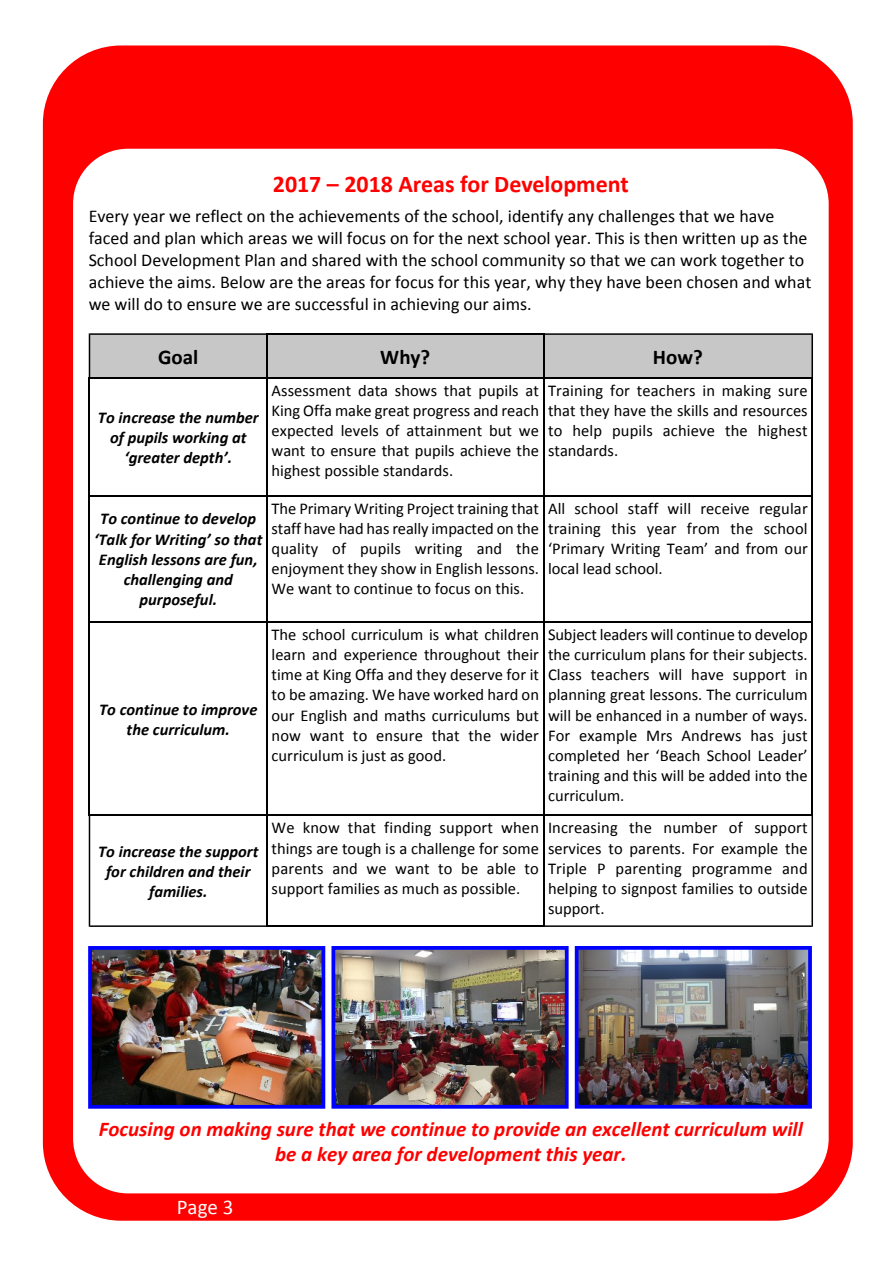
<style>
.page{position:relative;width:893px;height:1263px;background:#fff}
.page>*{position:absolute;margin:0;border:0;box-sizing:border-box;transform-origin:0 0}
.t1{font:700 24px "Calibri";color:#f00}
.t2{font:italic 700 21px/25.7px "Calibri";color:#f00;text-align:center}
.t3{font:700 21px "Calibri";color:#000}
.t4{font:21px "Calibri";color:#fff}
.t5{font:18px/22px "Calibri";color:#000}
.t6{font:16.5px/20.1px "Calibri";color:#000;text-align:justify}
.t7{font:italic 700 16.5px/20.1px "Calibri";color:#000;text-align:center}
</style>
<div class="page">
<div style="left:43px;top:45px;width:810px;height:1176px;background:#f00;border:22px solid #f00;border-radius:67px"></div>
<div style="left:51px;top:126px;width:800px;height:1090px;background:#fff;border:22px solid #f00;border-radius:66px"></div>
<div style="left:267px;top:334px;width:276px;height:44px;background:#c7c7c7"></div>
<hr style="left:266px;top:333px;width:278px;height:2px;background:#000">
<hr style="left:266px;top:377px;width:278px;height:2px;background:#000">
<hr style="left:89px;top:495px;width:179px;height:1px;background:#000">
<hr style="left:266px;top:495px;width:278px;height:1px;background:#000">
<hr style="left:543px;top:495px;width:270px;height:1px;background:#000">
<hr style="left:89px;top:621px;width:179px;height:2px;background:#000">
<hr style="left:266px;top:621px;width:278px;height:2px;background:#000">
<hr style="left:543px;top:621px;width:270px;height:2px;background:#000">
<hr style="left:266px;top:815px;width:278px;height:1px;background:#000">
<hr style="left:266px;top:925px;width:278px;height:2px;background:#000">
<svg style="left:89px;top:333px;width:177px;height:46px;background:#b7b7b7"></svg>
<hr style="left:89px;top:377px;width:1px;height:119px;background:#000">
<hr style="left:89px;top:495px;width:1px;height:128px;background:#000">
<hr style="left:89px;top:621px;width:1px;height:195px;background:#000">
<svg style="left:89px;top:815px;width:177px;height:112px"></svg>
<hr style="left:266px;top:333px;width:2px;height:46px;background:#000">
<hr style="left:266px;top:377px;width:2px;height:119px;background:#000">
<hr style="left:266px;top:495px;width:2px;height:128px;background:#000">
<hr style="left:266px;top:621px;width:2px;height:195px;background:#000">
<hr style="left:266px;top:815px;width:2px;height:112px;background:#000">
<hr style="left:543px;top:377px;width:1px;height:119px;background:#000">
<hr style="left:543px;top:495px;width:1px;height:128px;background:#000">
<hr style="left:543px;top:621px;width:1px;height:195px;background:#000">
<svg style="left:543px;top:333px;width:270px;height:46px;background:#b6b6b6"></svg>
<hr style="left:811px;top:377px;width:2px;height:119px;background:#000">
<hr style="left:811px;top:495px;width:2px;height:128px;background:#000">
<hr style="left:811px;top:621px;width:2px;height:195px;background:#000">
<svg style="left:543px;top:815px;width:270px;height:112px"></svg>
<img style="left:93px;top:951px;width:227px;height:153px">
<div style="left:88px;top:946px;width:237px;height:163px;border:4px solid #00f"></div>
<img style="left:336px;top:951px;width:228px;height:153px">
<div style="left:331px;top:946px;width:238px;height:163px;border:4px solid #00f"></div>
<img style="left:580px;top:951px;width:227px;height:153px">
<div style="left:575px;top:946px;width:237px;height:163px;border:4px solid #00f"></div>
<h1 class="t1" style="left:273px;top:174px;width:358px">2017 – 2018 Areas for Development</h1>
<p class="t5" style="left:89px;top:206px;width:724px">Every year we reflect on the achievements of the school, identify any challenges that we have faced and plan which areas we will focus on for the next school year. This is then written up as the School Development Plan and shared with the school community so that we can work together to achieve the aims. Below are the areas for focus for this year, why they have been chosen and what we will do to ensure we are successful in achieving our aims.</p>
<p class="t3" style="left:158px;top:348px;width:42px">Goal</p>
<p class="t3" style="left:380px;top:348px;width:51px">Why?</p>
<p class="t3" style="left:653px;top:348px;width:51px">How?</p>
<p class="t7" style="left:98px;top:408px;width:162px">To increase the number of pupils working at ‘greater depth’.</p>
<p class="t6" style="left:272px;top:382px;width:269px">Assessment data shows that pupils at King Offa make great progress and reach expected levels of attainment but we want to ensure that pupils achieve the highest possible standards.</p>
<p class="t6" style="left:548px;top:382px;width:261px">Training for teachers in making sure that they have the skills and resources to help pupils achieve the highest standards.</p>
<p class="t7" style="left:94px;top:510px;width:170px">To continue to develop ‘Talk for Writing’ so that<br>English lessons are fun, challenging and purposeful.</p>
<p class="t6" style="left:272px;top:499px;width:269px">The Primary Writing Project training that staff have had has really impacted on the quality of pupils writing and the enjoyment they show in English lessons.<br>We want to continue to focus on this.</p>
<p class="t6" style="left:548px;top:499px;width:261px">All school staff will receive regular training this year from the school ‘Primary Writing Team’ and from our local lead school.</p>
<p class="t7" style="left:99px;top:700px;width:160px">To continue to improve the curriculum.</p>
<p class="t7" style="left:98px;top:842px;width:162px">To increase the support for children and their families.</p>
<p class="t6" style="left:272px;top:626px;width:269px">The school curriculum is what children learn and experience throughout their time at King Offa and they deserve for it to be amazing. We have worked hard on our English and maths curriculums but now want to ensure that the wider curriculum is just as good.</p>
<p class="t6" style="left:548px;top:626px;width:261px">Subject leaders will continue to develop the curriculum plans for their subjects.<br>Class teachers will have support in planning great lessons. The curriculum will be enhanced in a number of ways.<br>For example Mrs Andrews has just completed her ‘Beach School Leader’ training and this will be added into the curriculum.</p>
<p class="t6" style="left:272px;top:819px;width:269px">We know that finding support when things are tough is a challenge for some parents and we want to be able to support families as much as possible.</p>
<p class="t6" style="left:548px;top:819px;width:261px">Increasing the number of support services to parents. For example the Triple P parenting programme and helping to signpost families to outside support.</p>
<p class="t2" style="left:99px;top:1117px;width:706px">Focusing on making sure that we continue to provide an excellent curriculum will be a key area for development this year.</p>
<p class="t4" style="left:177px;top:1198px;width:58px">Page 3</p>
</div>
